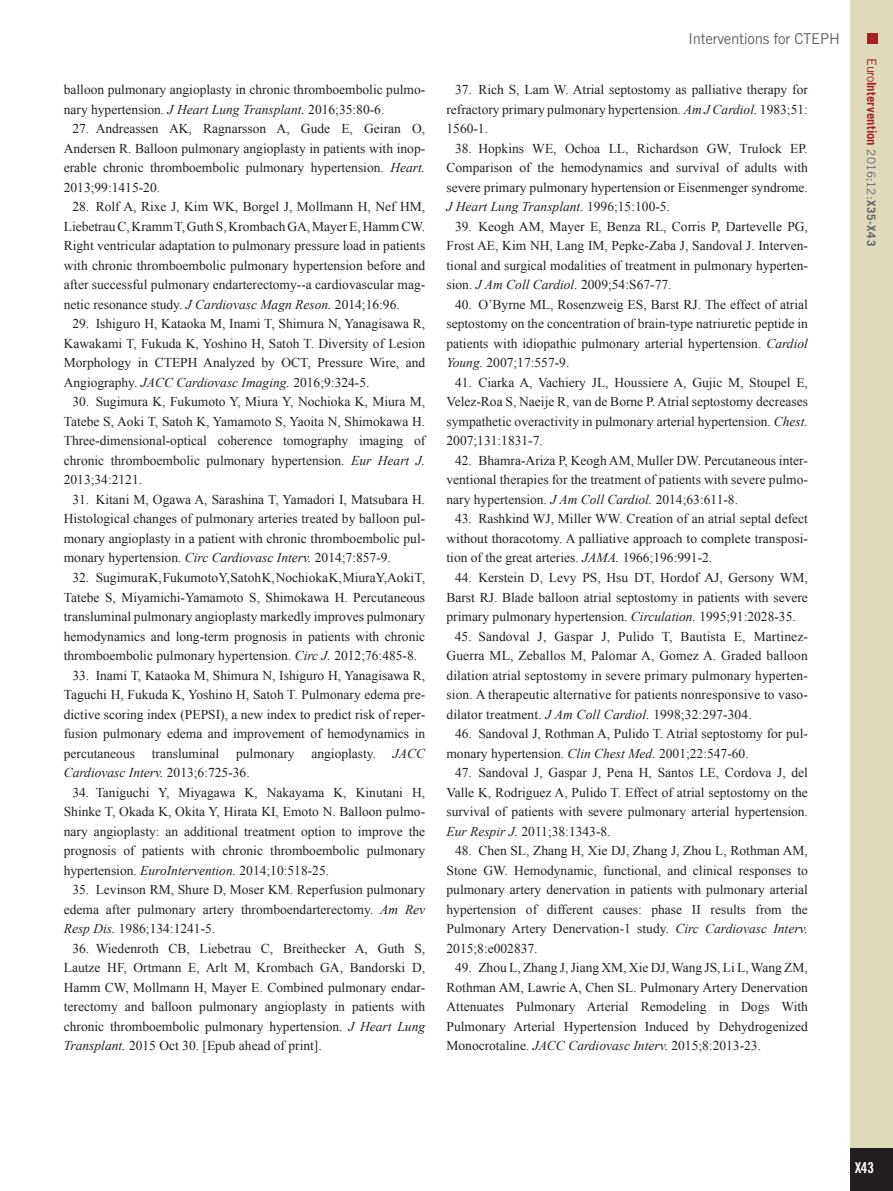
<style>
.page{position:relative;width:893px;height:1191px;background:#fff}
.page>*{position:absolute;margin:0;border:0;box-sizing:border-box;transform-origin:0 0}
.t1{font:15px "Trade Gothic LT Std";letter-spacing:-.02em;color:#636366}
.t2{font:15px "Trade Gothic LT Std Bd Cn 20";color:#fff}
.references{font:13.5px/19.5px "Times New Roman";color:#231f20;text-align:justify}
.t3{font:700 12.75px "Trade Gothic LT Std";letter-spacing:.005em;color:#a72023}
.s1{font-style:italic}
.s2{font-weight:400}
.s3{font-weight:400;font-size:11.7px;color:#636366}
.s4{font-size:11.7px;color:#636366}
</style>
<div class="page">
<div style="left:850px;top:0;width:43px;height:1191px;background:#dedaba"></div>
<div style="left:850px;top:1148px;width:43px;height:43px;background:#231f20"></div>
<div style="left:867px;top:34px;width:11px;height:10px;background:#a72023"></div>
<p class="references" style="left:64px;top:80px;width:363px">balloon pulmonary angioplasty in chronic thromboembolic pulmo&shy;nary hypertension. <span class="s1">J Heart Lung Transplant.</span> 2016;35:80-6.</p>
<p class="references" style="left:64px;top:119px;width:363px;text-indent:9px">27. Andreassen AK, Ragnarsson A, Gude E, Geiran O, Andersen R. Balloon pulmonary angioplasty in patients with inop&shy;erable chronic thromboembolic pulmonary hypertension. <span class="s1">Heart.<br></span>2013;99:1415-20.</p>
<p class="references" style="left:64px;top:197px;width:363px;text-indent:9px">28. Rolf A, Rixe J, Kim WK, Borgel J, Mollmann H, Nef HM, Liebetrau C, Kramm T, Guth S, Krombach GA, Mayer E, Hamm CW.<br>Right ventricular adaptation to pulmonary pressure load in patients with chronic thromboembolic pulmonary hypertension before and after successful pulmonary endarterectomy--a cardiovascular mag&shy;netic resonance study. <span class="s1">J Cardiovasc Magn Reson.</span> 2014;16:96.</p>
<p class="references" style="left:64px;top:314px;width:363px;text-indent:9px">29. Ishiguro H, Kataoka M, Inami T, Shimura N, Yanagisawa R, Kawakami T, Fukuda K, Yoshino H, Satoh T. Diversity of Lesion Morphology in CTEPH Analyzed by OCT, Pressure Wire, and Angiography. <span class="s1">JACC Cardiovasc Imaging.</span> 2016;9:324-5.</p>
<p class="references" style="left:64px;top:392px;width:363px;text-indent:9px">30. Sugimura K, Fukumoto Y, Miura Y, Nochioka K, Miura M, Tatebe S, Aoki T, Satoh K, Yamamoto S, Yaoita N, Shimokawa H.<br>Three-dimensional-optical coherence tomography imaging of chronic thromboembolic pulmonary hypertension. <span class="s1">Eur Heart J.<br></span>2013;34:2121.</p>
<p class="references" style="left:64px;top:489px;width:363px;text-indent:9px">31. Kitani M, Ogawa A, Sarashina T, Yamadori I, Matsubara H.<br>Histological changes of pulmonary arteries treated by balloon pul&shy;monary angioplasty in a patient with chronic thromboembolic pul&shy;monary hypertension. <span class="s1">Circ Cardiovasc Interv.</span> 2014;7:857-9.</p>
<p class="references" style="left:64px;top:567px;width:363px;text-indent:9px">32. Sugimura K, Fukumoto Y, Satoh K, Nochioka K, Miura Y, Aoki T, Tatebe S, Miyamichi-Yamamoto S, Shimokawa H. Percutaneous transluminal pulmonary angioplasty markedly improves pulmonary hemodynamics and long-term prognosis in patients with chronic thromboembolic pulmonary hypertension. <span class="s1">Circ J.</span> 2012;76:485-8.</p>
<p class="references" style="left:64px;top:665px;width:363px;text-indent:9px">33. Inami T, Kataoka M, Shimura N, Ishiguro H, Yanagisawa R, Taguchi H, Fukuda K, Yoshino H, Satoh T. Pulmonary edema pre&shy;dictive scoring index (PEPSI), a new index to predict risk of reper&shy;fusion pulmonary edema and improvement of hemodynamics in percutaneous transluminal pulmonary angioplasty. <span class="s1">JACC Cardiovasc Interv.</span> 2013;6:725-36.</p>
<p class="references" style="left:64px;top:782px;width:363px;text-indent:9px">34. Taniguchi Y, Miyagawa K, Nakayama K, Kinutani H, Shinke T, Okada K, Okita Y, Hirata KI, Emoto N. Balloon pulmo&shy;nary angioplasty: an additional treatment option to improve the prognosis of patients with chronic thromboembolic pulmonary hypertension. <span class="s1">EuroIntervention.</span> 2014;10:518-25.</p>
<p class="references" style="left:64px;top:879px;width:363px;text-indent:9px">35. Levinson RM, Shure D, Moser KM. Reperfusion pulmonary edema after pulmonary artery thromboendarterectomy. <span class="s1">Am Rev Resp Dis.</span> 1986;134:1241-5.</p>
<p class="references" style="left:64px;top:938px;width:363px;text-indent:9px">36. Wiedenroth CB, Liebetrau C, Breithecker A, Guth S, Lautze HF, Ortmann E, Arlt M, Krombach GA, Bandorski D, Hamm CW, Mollmann H, Mayer E. Combined pulmonary endar&shy;terectomy and balloon pulmonary angioplasty in patients with chronic thromboembolic pulmonary hypertension. <span class="s1">J Heart Lung Transplant.</span> 2015 Oct 30. [Epub ahead of print].</p>
<p class="t1" style="left:688px;top:30px;width:153px">Interventions for CTEPH</p>
<p class="references" style="left:446px;top:80px;width:363px;text-indent:9px">37. Rich S, Lam W. Atrial septostomy as palliative therapy for refractory primary pulmonary hypertension. <span class="s1">Am J Cardiol.</span> 1983;51:<br>1560-1.</p>
<p class="references" style="left:446px;top:138px;width:363px;text-indent:9px">38. Hopkins WE, Ochoa LL, Richardson GW, Trulock EP.<br>Comparison of the hemodynamics and survival of adults with severe primary pulmonary hypertension or Eisenmenger syndrome.<br><span class="s1">J Heart Lung Transplant.</span> 1996;15:100-5.</p>
<p class="references" style="left:446px;top:216px;width:363px;text-indent:9px">39. Keogh AM, Mayer E, Benza RL, Corris P, Dartevelle PG, Frost AE, Kim NH, Lang IM, Pepke-Zaba J, Sandoval J. Interven&shy;tional and surgical modalities of treatment in pulmonary hyperten&shy;sion. <span class="s1">J Am Coll Cardiol.</span> 2009;54:S67-77.</p>
<p class="references" style="left:446px;top:294px;width:363px;text-indent:9px">40. O’Byrne ML, Rosenzweig ES, Barst RJ. The effect of atrial septostomy on the concentration of brain-type natriuretic peptide in patients with idiopathic pulmonary arterial hypertension. <span class="s1">Cardiol Young.</span> 2007;17:557-9.</p>
<p class="references" style="left:446px;top:372px;width:363px;text-indent:9px">41. Ciarka A, Vachiery JL, Houssiere A, Gujic M, Stoupel E, Velez-Roa S, Naeije R, van de Borne P. Atrial septostomy decreases sympathetic overactivity in pulmonary arterial hypertension. <span class="s1">Chest.<br></span>2007;131:1831-7.</p>
<p class="references" style="left:446px;top:450px;width:363px;text-indent:9px">42. Bhamra-Ariza P, Keogh AM, Muller DW. Percutaneous inter&shy;ventional therapies for the treatment of patients with severe pulmo&shy;nary hypertension. <span class="s1">J Am Coll Cardiol.</span> 2014;63:611-8.</p>
<p class="references" style="left:446px;top:509px;width:363px;text-indent:9px">43. Rashkind WJ, Miller WW. Creation of an atrial septal defect without thoracotomy. A palliative approach to complete transposi&shy;tion of the great arteries. <span class="s1">JAMA.</span> 1966;196:991-2.</p>
<p class="references" style="left:446px;top:567px;width:363px;text-indent:9px">44. Kerstein D, Levy PS, Hsu DT, Hordof AJ, Gersony WM, Barst RJ. Blade balloon atrial septostomy in patients with severe primary pulmonary hypertension. <span class="s1">Circulation.</span> 1995;91:2028-35.</p>
<p class="references" style="left:446px;top:626px;width:363px;text-indent:8px">45. Sandoval J, Gaspar J, Pulido T, Bautista E, Martinez-Guerra ML, Zeballos M, Palomar A, Gomez A. Graded balloon dilation atrial septostomy in severe primary pulmonary hyperten&shy;sion. A therapeutic alternative for patients nonresponsive to vaso&shy;dilator treatment. <span class="s1">J Am Coll Cardiol.</span> 1998;32:297-304.</p>
<p class="references" style="left:446px;top:723px;width:363px;text-indent:9px">46. Sandoval J, Rothman A, Pulido T. Atrial septostomy for pul&shy;monary hypertension. <span class="s1">Clin Chest Med.</span> 2001;22:547-60.</p>
<p class="references" style="left:446px;top:762px;width:363px;text-indent:9px">47. Sandoval J, Gaspar J, Pena H, Santos LE, Cordova J, del Valle K, Rodriguez A, Pulido T. Effect of atrial septostomy on the survival of patients with severe pulmonary arterial hypertension.<br><span class="s1">Eur Respir J.</span> 2011;38:1343-8.</p>
<p class="references" style="left:446px;top:840px;width:363px;text-indent:9px">48. Chen SL, Zhang H, Xie DJ, Zhang J, Zhou L, Rothman AM, Stone GW. Hemodynamic, functional, and clinical responses to pulmonary artery denervation in patients with pulmonary arterial hypertension of different causes: phase II results from the Pulmonary Artery Denervation-1 study. <span class="s1">Circ Cardiovasc Interv.<br></span>2015;8:e002837.</p>
<p class="references" style="left:446px;top:957px;width:363px;text-indent:9px">49. Zhou L, Zhang J, Jiang XM, Xie DJ, Wang JS, Li L, Wang ZM, Rothman AM, Lawrie A, Chen SL. Pulmonary Artery Denervation Attenuates Pulmonary Arterial Remodeling in Dogs With Pulmonary Arterial Hypertension Induced by Dehydrogenized Monocrotaline. <span class="s1">JACC Cardiovasc Interv.</span> 2015;8:2013-23.</p>
<p class="t3" style="left:879px;top:58px;width:189px;rotate:90deg"><span class="s2">Euro</span>Intervention <span class="s3">2016;12:</span><span class="s4">X35-X43</span></p>
<p class="t2" style="left:855px;top:1158px;width:21px">X43</p>
</div>
